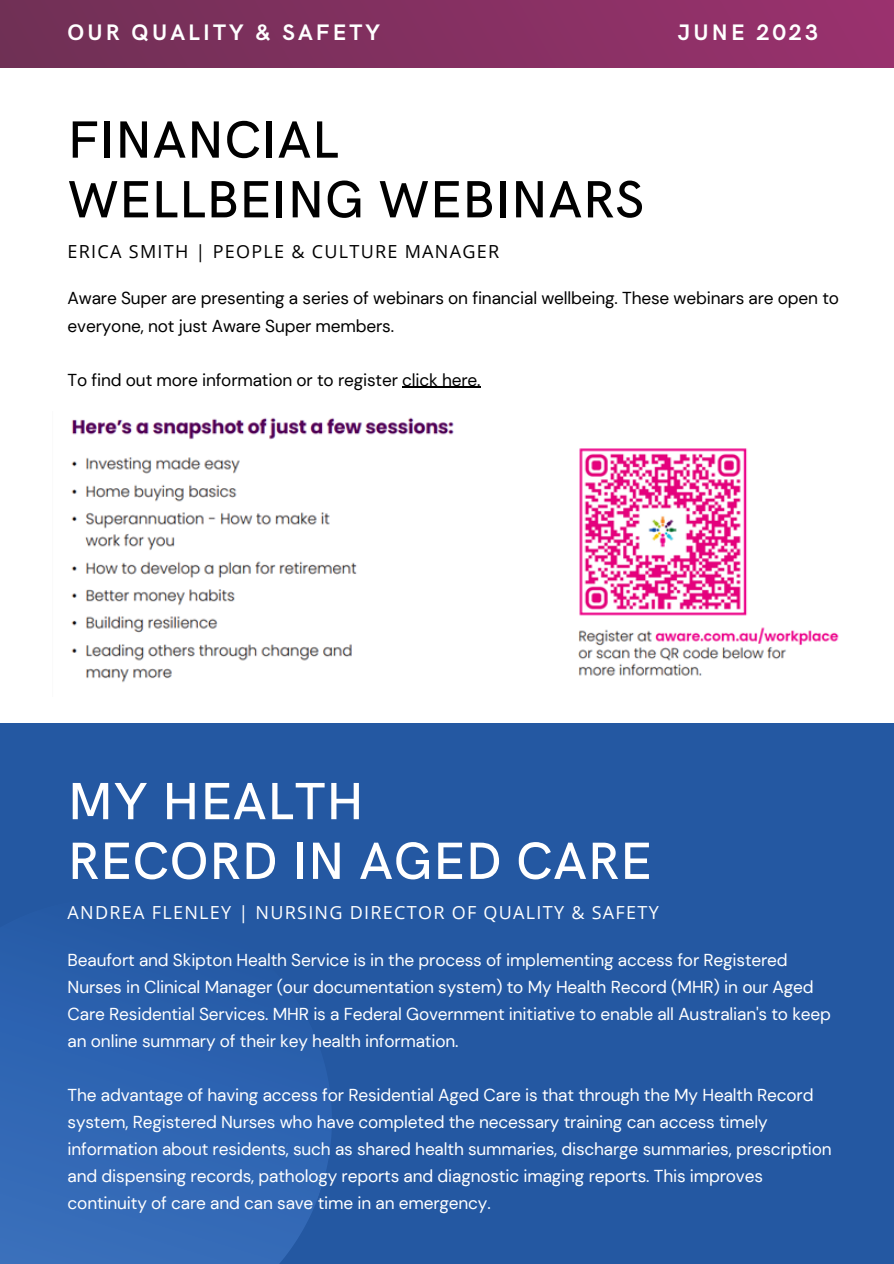
<style>
.page{position:relative;width:894px;height:1264px;background:#fff}
.page>*{position:absolute;margin:0;border:0;box-sizing:border-box;transform-origin:0 0}
.t1{font:500 52.5px "HK Grotesk";letter-spacing:.01em;color:#000}
.t2{font:500 52.5px "HK Grotesk";letter-spacing:.01em;color:#fff}
.t3{font:700 22.5px "HK Grotesk";letter-spacing:.14em;color:#fff}
.t4{font:18px "Open Sans";letter-spacing:.07em;color:#fff}
.t5{font:18px "Open Sans";letter-spacing:.07em;color:#000}
.t6{font:17.25px/27px "DM Sans";letter-spacing:-.01em;color:#fff}
.t7{font:17.25px/27px "DM Sans";letter-spacing:-.01em;color:#000}
</style>
<div class="page">
<div style="left:0;top:0;width:893px;height:68px;background:linear-gradient(to right,#6f3055,#9a316e)"></div>
<div style="left:0;top:723px;width:893px;height:540px;background:#2458a2"></div>
<svg style="left:0;top:972px;width:332px;height:291px;fill:#2e65b3"></svg>
<img style="left:71px;top:417px;width:383px;height:266px">
<div style="left:388px;top:439px;width:268px;height:274px;background:#fff"></div>
<img style="left:578px;top:448px;width:260px;height:228px">
<hr style="left:402px;top:387px;width:78px;height:1px;background:#000">
<p class="t3" style="left:68px;top:20px;width:314px">OUR QUALITY &amp; SAFETY</p>
<p class="t3" style="left:677px;top:20px;width:142px">JUNE 2023</p>
<p class="t1" style="left:68px;top:110px;width:273px">FINANCIAL</p>
<p class="t1" style="left:68px;top:170px;width:577px">WELLBEING WEBINARS</p>
<p class="t5" style="left:68px;top:239px;width:433px">ERICA SMITH | PEOPLE &amp; CULTURE MANAGER</p>
<p class="t7" style="left:68px;top:285px;width:772px">Aware Super are presenting a series of webinars on financial wellbeing. These webinars are open to everyone, not just Aware Super members.</p>
<p class="t7" style="left:68px;top:366px;width:414px">To find out more information or to register click here.</p>
<p class="t2" style="left:68px;top:772px;width:298px">MY HEALTH</p>
<p class="t2" style="left:68px;top:831px;width:585px">RECORD IN AGED CARE</p>
<p class="t4" style="left:68px;top:900px;width:592px">ANDREA FLENLEY | NURSING DIRECTOR OF QUALITY &amp; SAFETY</p>
<p class="t6" style="left:68px;top:946px;width:764px">Beaufort and Skipton Health Service is in the process of implementing access for Registered Nurses in Clinical Manager (our documentation system) to My Health Record (MHR) in our Aged Care Residential Services. MHR is a Federal Government initiative to enable all Australian's to keep an online summary of their key health information.</p>
<p class="t6" style="left:68px;top:1081px;width:765px">The advantage of having access for Residential Aged Care is that through the My Health Record system, Registered Nurses who have completed the necessary training can access timely information about residents, such as shared health summaries, discharge summaries, prescription and dispensing records, pathology reports and diagnostic imaging reports. This improves continuity of care and can save time in an emergency.</p>
</div>
